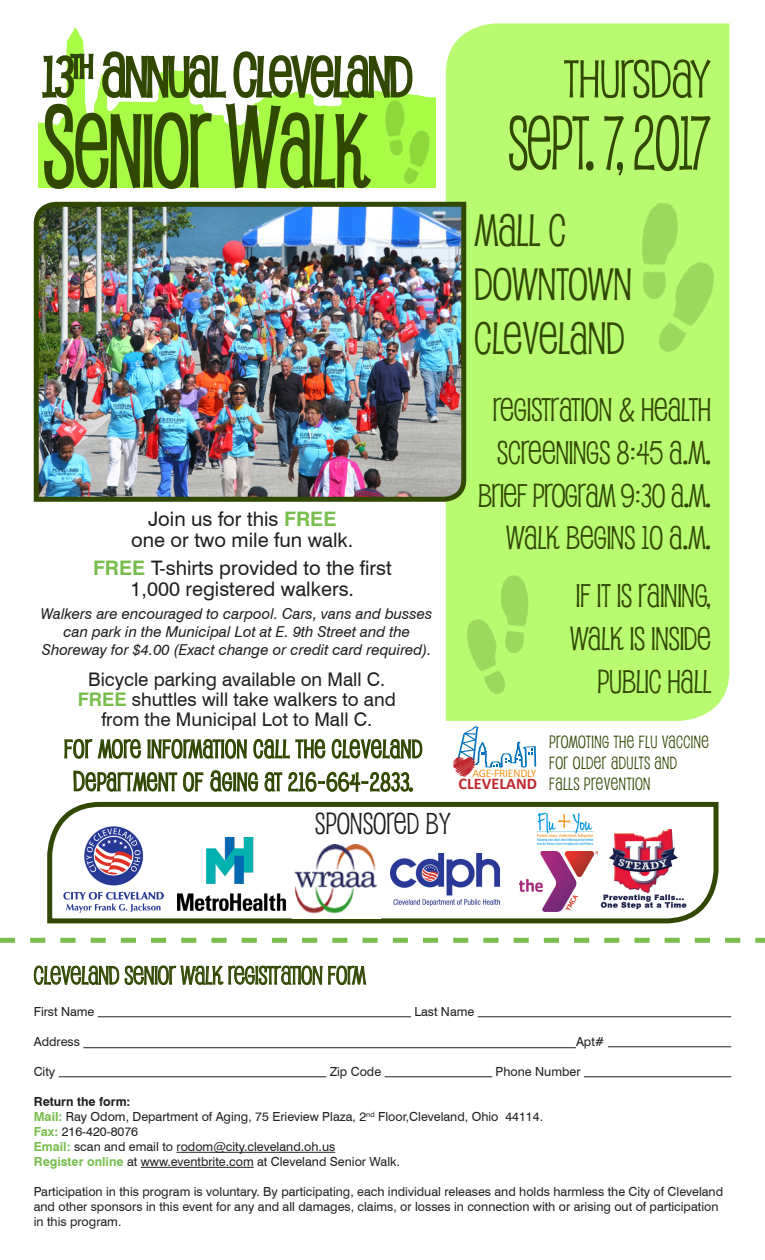
<style>
.page{position:relative;width:765px;height:1260px;background:#fff}
.page>*{position:absolute;margin:0;border:0;box-sizing:border-box;transform-origin:0 0}
.t1{font:100px "Pupcat Rg";color:#314802;scale:.8 1}
.t2{font:75px "Pupcat Rg";letter-spacing:-.035em;color:#314802;scale:.8 1}
.t3{font:55px "Pupcat Rg";letter-spacing:-.025em;color:#314802}
.t4{font:52.5px "Pupcat Rg";letter-spacing:-.01em;color:#314802}
.t5{font:45px "Pupcat Rg";letter-spacing:-.01em;color:#314802}
.t6{font:32.5px "Pupcat Rg";letter-spacing:-.01em;color:#314802}
.t7{font:30px "Pupcat Rg";color:#231f20}
.t8{font:25px "Pupcat Rg";letter-spacing:.025em;color:#314802}
.t9{font:25px "Pupcat Rg";color:#314802}
.t10{font:20px/21.2px "Swiss 721 BT";color:#231f20;text-align:center}
.t11{font:18.75px "Swiss 721 BT";color:#231f20}
.t12{font:17.5px/21px "Pupcat Rg";letter-spacing:.025em;color:#314802}
.t13{font:700 16.25px "Calibri";color:#c1272d}
.t14{font:italic 15px/18px "Swiss 721 BT";color:#231f20;text-align:center}
.t15{font:12.5px/15px "Swiss 721 BT";color:#231f20}
.t16{font:700 12.5px "Swiss 721 BT";color:#231f20}
.t17{font:11.62px "Calibri";letter-spacing:-.025em;color:#f7931e}
.s1{font-size:60px}
.s2{font-size:112.5px}
.s3{font-weight:700;color:#77be4e}
.s4{font-size:27.5px}
</style>
<div class="page">
<svg style="left:453px;top:726px;width:83px;height:52px"></svg>
<hr style="left:177px;top:1152px;width:158px;height:1px;background:#231f20">
<hr style="left:141px;top:1167px;width:113px;height:1px;background:#231f20">
<svg style="left:34px;top:965px;width:333px;height:20px"></svg>
<hr style="left:98px;top:1016px;width:313px;height:1px;background:#231f20">
<hr style="left:478px;top:1016px;width:253px;height:1px;background:#231f20">
<hr style="left:83px;top:1047px;width:493px;height:1px;background:#231f20">
<hr style="left:608px;top:1046px;width:123px;height:1px;background:#231f20">
<hr style="left:59px;top:1076px;width:267px;height:1px;background:#231f20">
<hr style="left:385px;top:1076px;width:107px;height:1px;background:#231f20">
<hr style="left:584px;top:1076px;width:147px;height:1px;background:#231f20">
<svg style="left:47px;top:801px;width:672px;height:123px"></svg>
<img style="left:38px;top:27px;width:46px;height:161px">
<svg style="left:40px;top:50px;width:373px;height:139px"></svg>
<div style="left:446px;top:23px;width:283px;height:698px;background:#b8fb70"></div>
<img style="left:33px;top:199px;width:436px;height:305px">
<svg style="left:64px;top:738px;width:359px;height:54px"></svg>
<img style="left:445px;top:551px;width:127px;height:159px">
<img style="left:354px;top:80px;width:102px;height:113px">
<img style="left:590px;top:175px;width:140px;height:194px">
<svg style="left:0;top:938px;width:765px;height:5px"></svg>
<img style="left:535px;top:811px;width:61px;height:35px">
<img style="left:64px;top:826px;width:100px;height:89px">
<img style="left:391px;top:853px;width:108px;height:52px">
<img style="left:520px;top:851px;width:79px;height:60px">
<img style="left:293px;top:844px;width:87px;height:74px">
<img style="left:599px;top:830px;width:90px;height:81px">
<img style="left:178px;top:838px;width:108px;height:72px">
<p class="t3" style="left:43px;top:41px;width:371px">13<sup>TH</sup> <span class="s1">A</span>NNUAL <span class="s1">C</span>LEVELAND</p>
<p class="t1" style="left:43px;top:87px;width:410px"><span class="s2">S</span>ENIOR <span class="s2">W</span>ALK</p>
<p class="t4" style="left:563px;top:45px;width:149px">THURSDAY</p>
<p class="t2" style="left:507px;top:95px;width:256px">SEPT. 7, 2017</p>
<p class="t5" style="left:474px;top:201px;width:94px">MALL C</p>
<p class="t5" style="left:474px;top:255px;width:159px">DOWNTOWN</p>
<p class="t5" style="left:474px;top:309px;width:152px">CLEVELAND</p>
<p class="t10" style="left:148px;top:508px;width:190px">Join us for this <span class="s3">FREE</span></p>
<p class="t10" style="left:131px;top:529px;width:224px">one or two mile fun walk.</p>
<p class="t10" style="left:93px;top:557px;width:300px"><span class="s3">FREE</span> T-shirts provided to the first<br>1,000 registered walkers.</p>
<p class="t14" style="left:41px;top:604px;width:393px">Walkers are encouraged to carpool. Cars, vans and busses can park in the Municipal Lot at E. 9th Street and the<br>Shoreway for $4.00 (Exact change or credit card required).</p>
<p class="t11" style="left:88px;top:668px;width:299px">Bicycle parking available on Mall C.</p>
<p class="t11" style="left:78px;top:688px;width:320px"><span class="s3">FREE</span> shuttles will take walkers to and</p>
<p class="t11" style="left:101px;top:708px;width:272px">from the Municipal Lot to Mall C.</p>
<p class="t8" style="left:64px;top:733px;width:360px">FOR MORE INFORMATION CALL THE CLEVELAND</p>
<p class="t8" style="left:73px;top:766px;width:341px"><span class="s4">D</span>EPARTMENT OF <span class="s4">A</span>GING AT 216-664-2833.</p>
<p class="t7" style="left:315px;top:805px;width:138px">SPONSORED BY</p>
<p class="t6" style="left:493px;top:389px;width:220px">REGISTRATION &amp; HEALTH</p>
<p class="t6" style="left:497px;top:431px;width:216px">SCREENINGS 8:45 A.M.</p>
<p class="t6" style="left:478px;top:474px;width:235px">BRIEF PROGRAM 9:30 A.M.</p>
<p class="t6" style="left:506px;top:517px;width:206px">WALK BEGINS 10 A.M.</p>
<p class="t6" style="left:576px;top:575px;width:137px">IF IT IS RAINING,</p>
<p class="t6" style="left:570px;top:617px;width:143px">WALK IS INSIDE</p>
<p class="t6" style="left:597px;top:660px;width:116px">PUBLIC HALL</p>
<p class="t17" style="left:472px;top:765px;width:66px">AGE-FRIENDLY</p>
<p class="t13" style="left:458px;top:773px;width:80px">CLEVELAND</p>
<p class="t12" style="left:549px;top:731px;width:162px">PROMOTING THE FLU VACCINE<br>FOR OLDER ADULTS AND<br>FALLS PREVENTION</p>
<p class="t9" style="left:34px;top:959px;width:333px">CLEVELAND SENIOR WALK REGISTRATION FORM</p>
<p class="t15" style="left:34px;top:1004px;width:62px">First Name</p>
<p class="t15" style="left:414px;top:1004px;width:61px">Last Name</p>
<p class="t15" style="left:34px;top:1034px;width:48px">Address</p>
<p class="t15" style="left:576px;top:1034px;width:30px">Apt#</p>
<p class="t15" style="left:34px;top:1064px;width:23px">City</p>
<p class="t15" style="left:330px;top:1064px;width:53px">Zip Code</p>
<p class="t15" style="left:496px;top:1064px;width:86px">Phone Number</p>
<p class="t16" style="left:34px;top:1094px;width:98px">Return the form:</p>
<p class="t15" style="left:34px;top:1109px;width:511px"><span class="s3">Mail:</span> Ray Odom, Department of Aging, 75 Erieview Plaza, 2<sup>nd</sup> Floor,Cleveland, Ohio 44114.</p>
<p class="t15" style="left:34px;top:1124px;width:106px"><span class="s3">Fax:</span> 216-420-8076</p>
<p class="t15" style="left:34px;top:1139px;width:303px"><span class="s3">Email:</span> scan and email to rodom@city.cleveland.oh.us</p>
<p class="t15" style="left:34px;top:1154px;width:368px"><span class="s3">Register online</span> at www.eventbrite.com at Cleveland Senior Walk.</p>
<p class="t15" style="left:34px;top:1184px;width:691px">Participation in this program is voluntary. By participating, each individual releases and holds harmless the City of Cleveland and other sponsors in this event for any and all damages, claims, or losses in connection with or arising out of participation in this program.</p>
</div>
